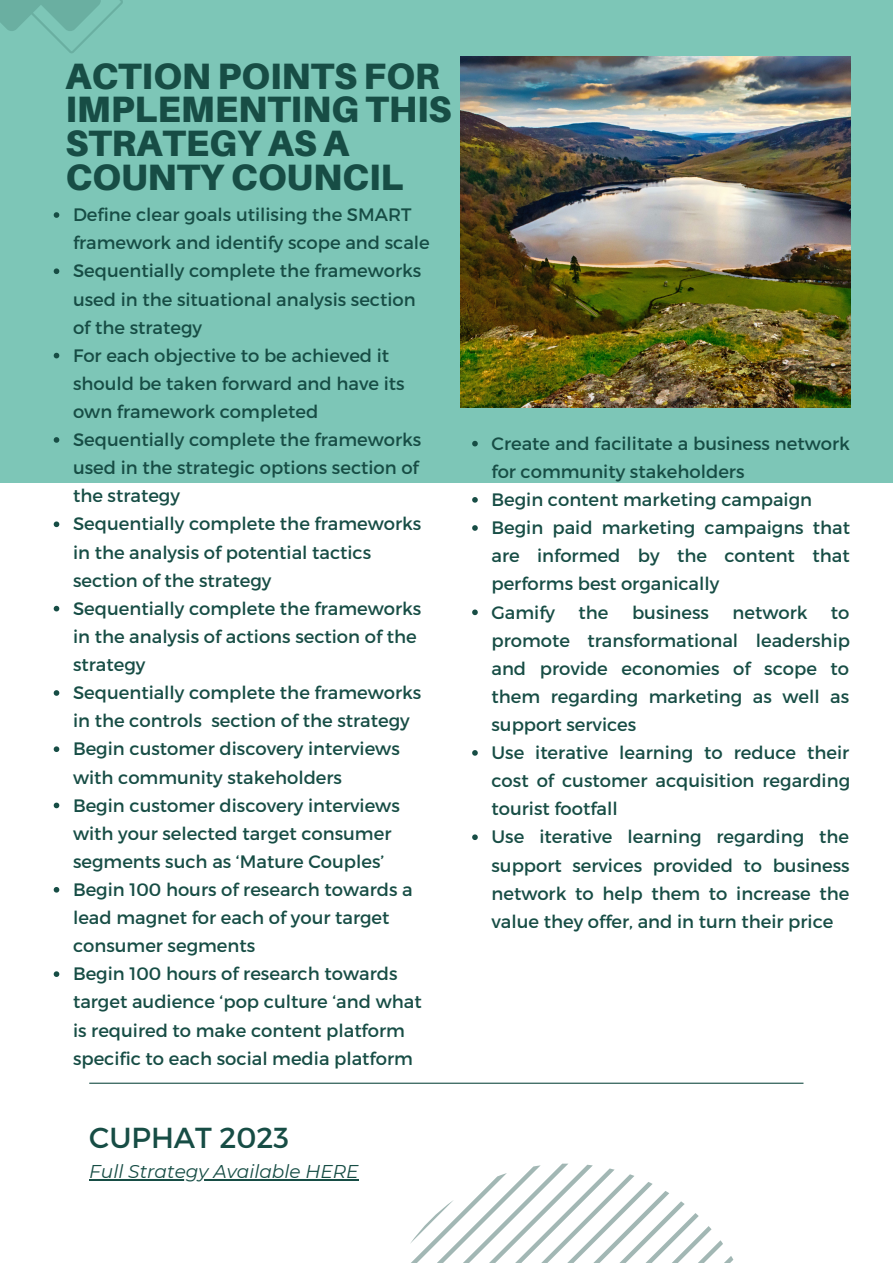
<style>
.page{position:relative;width:893px;height:1264px;background:#fff}
.page>*{position:absolute;margin:0;border:0;box-sizing:border-box;transform-origin:0 0}
.t1{font:900 36.75px/33.8px "Aileron";color:#174d45}
.t2{font:28.95px "Montserrat";color:#174d45}
.t3{font:italic 18.45px "Montserrat";color:#174d45}
.t4{font:18px/28px "Montserrat";color:#174d45}
</style>
<div class="page">
<div style="left:0;top:0;width:892px;height:483px;background:#7dc6b7"></div>
<img style="left:461px;top:57px;width:389px;height:350px">
<svg style="left:54px;top:212px;width:5px;height:6px"></svg>
<svg style="left:54px;top:268px;width:5px;height:6px"></svg>
<svg style="left:54px;top:353px;width:5px;height:5px"></svg>
<svg style="left:54px;top:437px;width:5px;height:6px"></svg>
<svg style="left:54px;top:521px;width:5px;height:6px"></svg>
<svg style="left:54px;top:606px;width:5px;height:5px"></svg>
<svg style="left:54px;top:690px;width:5px;height:5px"></svg>
<svg style="left:54px;top:746px;width:5px;height:6px"></svg>
<svg style="left:54px;top:802px;width:5px;height:6px"></svg>
<svg style="left:54px;top:887px;width:5px;height:5px"></svg>
<svg style="left:54px;top:971px;width:5px;height:5px"></svg>
<hr style="left:89px;top:1082px;width:714px;height:1px;background:#174d45">
<hr style="left:89px;top:1179px;width:269px;height:1px;background:#174d45">
<svg style="left:0;top:0;width:123px;height:53px"></svg>
<svg style="left:410px;top:1163px;width:324px;height:99px"></svg>
<svg style="left:472px;top:441px;width:5px;height:5px"></svg>
<svg style="left:472px;top:497px;width:5px;height:5px"></svg>
<svg style="left:472px;top:525px;width:5px;height:6px"></svg>
<svg style="left:472px;top:609px;width:5px;height:6px"></svg>
<svg style="left:472px;top:750px;width:5px;height:5px"></svg>
<svg style="left:472px;top:834px;width:5px;height:6px"></svg>
<p class="t1" style="left:65px;top:58px;width:388px">ACTION POINTS FOR<br>IMPLEMENTING THIS<br>STRATEGY AS A<br>COUNTY COUNCIL</p>
<p class="t4" style="left:73px;top:200px;width:358px">Define clear goals utilising the SMART framework and identify scope and scale</p>
<p class="t4" style="left:73px;top:256px;width:350px">Sequentially complete the frameworks used in the situational analysis section of the strategy</p>
<p class="t4" style="left:73px;top:340px;width:333px">For each objective to be achieved it should be taken forward and have its own framework completed</p>
<p class="t4" style="left:73px;top:425px;width:350px">Sequentially complete the frameworks used in the strategic options section of the strategy</p>
<p class="t4" style="left:73px;top:509px;width:350px">Sequentially complete the frameworks in the analysis of potential tactics section of the strategy</p>
<p class="t4" style="left:73px;top:593px;width:350px">Sequentially complete the frameworks in the analysis of actions section of the strategy</p>
<p class="t4" style="left:73px;top:677px;width:350px">Sequentially complete the frameworks in the controls section of the strategy</p>
<p class="t4" style="left:73px;top:734px;width:328px">Begin customer discovery interviews with community stakeholders</p>
<p class="t4" style="left:73px;top:790px;width:328px">Begin customer discovery interviews with your selected target consumer segments such as ‘Mature Couples’</p>
<p class="t4" style="left:73px;top:874px;width:341px">Begin 100 hours of research towards a lead magnet for each of your target consumer segments</p>
<p class="t4" style="left:73px;top:959px;width:350px">Begin 100 hours of research towards target audience ‘pop culture ‘and what is required to make content platform specific to each social media platform</p>
<p class="t2" style="left:89px;top:1118px;width:201px">CUPHAT 2023</p>
<p class="t3" style="left:89px;top:1160px;width:271px">Full Strategy Available HERE</p>
<p class="t4" style="left:491px;top:428px;width:360px">Create and facilitate a business network for community stakeholders</p>
<p class="t4" style="left:491px;top:484px;width:322px">Begin content marketing campaign</p>
<p class="t4" style="left:491px;top:513px;width:360px;text-align:justify">Begin paid marketing campaigns that are informed by the content that performs best organically</p>
<p class="t4" style="left:491px;top:597px;width:65px">Gamify</p>
<p class="t4" style="left:578px;top:597px;width:31px">the</p>
<p class="t4" style="left:632px;top:597px;width:78px">business</p>
<p class="t4" style="left:732px;top:597px;width:76px">network</p>
<p class="t4" style="left:491px;top:597px;width:360px;text-align:justify;text-indent:339px">to promote transformational leadership and provide economies of scope to them regarding marketing as well as support services</p>
<p class="t4" style="left:491px;top:737px;width:360px;text-align:justify">Use iterative learning to reduce their cost of customer acquisition regarding tourist footfall</p>
<p class="t4" style="left:491px;top:822px;width:360px;text-align:justify">Use iterative learning regarding the support services provided to business network to help them to increase the value they offer, and in turn their price</p>
</div>
